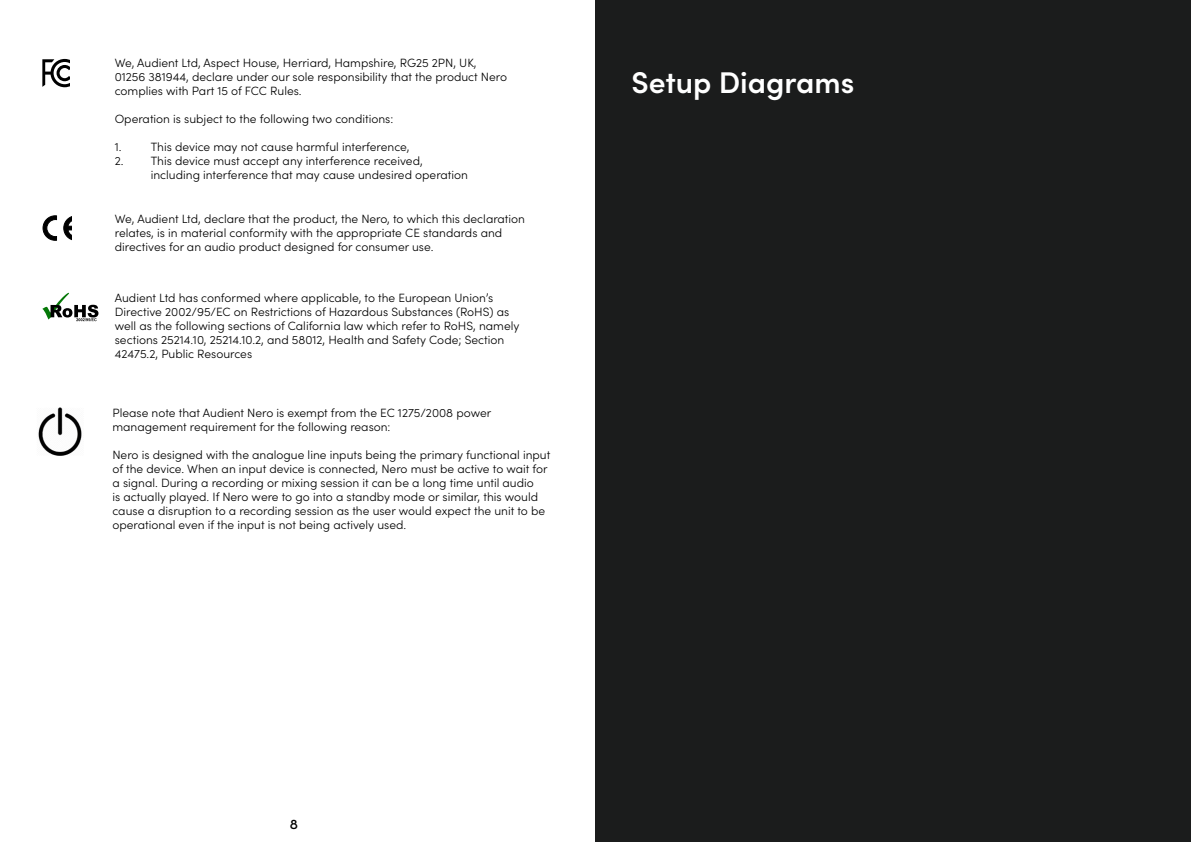
<style>
.page{position:relative;width:1191px;height:842px;background:#fff}
.page>*{position:absolute;margin:0;border:0;box-sizing:border-box;transform-origin:0 0}
.t1{font:600 30px "Sofia Pro";color:#fff}
.t2{font:500 14px "Sofia Pro";color:#000}
.t3{font:300 12px/14px "Sofia Pro";color:#000}
</style>
<div class="page">
<div style="left:595px;top:0;width:596px;height:842px;background:#1b1c1c"></div>
<svg style="left:42px;top:59px;width:27px;height:28px"></svg>
<svg style="left:63px;top:216px;width:9px;height:25px"></svg>
<svg style="left:43px;top:216px;width:14px;height:25px"></svg>
<svg style="left:42px;top:292px;width:56px;height:29px"></svg>
<img style="left:38px;top:408px;width:44px;height:47px">
<p class="t3" style="left:115px;top:55px;width:394px">We, Audient Ltd, Aspect House, Herriard, Hampshire, RG25 2PN, UK,<br>01256 381944, declare under our sole responsibility that the product Nero complies with Part 15 of FCC Rules.</p>
<p class="t3" style="left:115px;top:111px;width:280px">Operation is subject to the following two conditions:</p>
<p class="t3" style="left:115px;top:139px;width:8px">1.</p>
<p class="t3" style="left:151px;top:139px;width:260px">This device may not cause harmful interference,</p>
<p class="t3" style="left:151px;top:153px;width:319px;text-indent:-36px">2. This device must accept any interference received, including interference that may cause undesired operation</p>
<p class="t3" style="left:115px;top:211px;width:412px">We, Audient Ltd, declare that the product, the Nero, to which this declaration relates, is in material conformity with the appropriate CE standards and directives for an audio product designed for consumer use.</p>
<p class="t3" style="left:115px;top:290px;width:406px">Audient Ltd has conformed where applicable, to the European Union’s Directive 2002/95/EC on Restrictions of Hazardous Substances (RoHS) as well as the following sections of California law which refer to RoHS, namely sections 25214.10, 25214.10.2, and 58012, Health and Safety Code; Section 42475.2, Public Resources</p>
<p class="t3" style="left:112px;top:405px;width:380px">Please note that Audient Nero is exempt from the EC 1275/2008 power management requirement for the following reason:</p>
<p class="t3" style="left:112px;top:447px;width:439px">Nero is designed with the analogue line inputs being the primary functional input of the device. When an input device is connected, Nero must be active to wait for a signal. During a recording or mixing session it can be a long time until audio<br>is actually played. If Nero were to go into a standby mode or similar, this would cause a disruption to a recording session as the user would expect the unit to be operational even if the input is not being actively used.</p>
<h1 class="t1" style="left:631px;top:60px;width:224px">Setup Diagrams</h1>
<p class="t2" style="left:290px;top:813px;width:10px">8</p>
</div>
